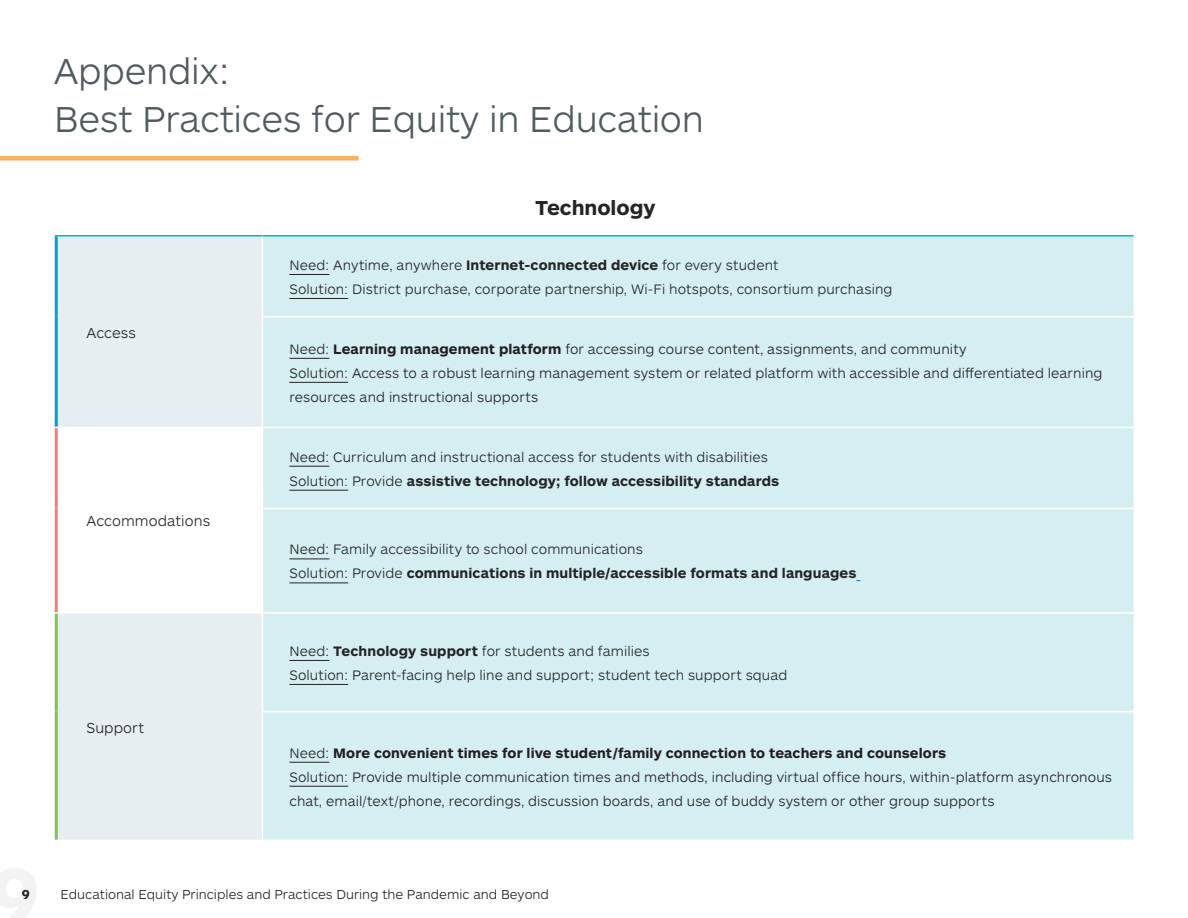
<style>
.page{position:relative;width:1188px;height:918px;background:#fff}
.page>*{position:absolute;margin:0;border:0;box-sizing:border-box;transform-origin:0 0}
.t1{font:300 37.5px/48px "ARS Maquette";letter-spacing:-.01em;color:#4f5b5f}
.t2{font:700 21px "ARS Maquette";color:#242524}
.t3{font:300 15px "ARS Maquette";letter-spacing:.005em;color:#242524}
.t4{font:300 14.25px/24px "ARS Maquette";letter-spacing:.01em;color:#242524}
.t5{font:300 14.25px/24px "ARS Maquette";letter-spacing:.005em;color:#231f20}
.t6{font:300 13.5px "ARS Maquette";color:#242524}
.t7{font:700 13.5px "ARS Maquette";color:#242524}
.s1{font-weight:700}
.s2{color:#242524}
</style>
<div class="page">
<hr style="left:0;top:156px;width:359px;height:4px;background:#faae5e">
<div style="left:58px;top:237px;width:204px;height:603px;background:#e7eef2"></div>
<div style="left:263px;top:237px;width:871px;height:603px;background:#d5eef1"></div>
<div style="left:56px;top:428px;width:206px;height:185px;background:#fff"></div>
<hr style="left:262px;top:316px;width:873px;height:2px;background:#fff">
<hr style="left:262px;top:427px;width:873px;height:1px;background:#fff">
<hr style="left:262px;top:508px;width:873px;height:1px;background:#fff">
<hr style="left:262px;top:612px;width:873px;height:2px;background:#fff">
<hr style="left:262px;top:711px;width:873px;height:1px;background:#fff">
<hr style="left:55px;top:235px;width:207px;height:2px;background:#00b9c3">
<hr style="left:262px;top:235px;width:872px;height:2px;background:#00b9c3">
<hr style="left:55px;top:237px;width:3px;height:80px;background:#009edd">
<hr style="left:55px;top:317px;width:3px;height:110px;background:#009edd">
<hr style="left:55px;top:427px;width:207px;height:1px;background:#fff">
<hr style="left:55px;top:612px;width:207px;height:2px;background:#fff">
<hr style="left:55px;top:428px;width:3px;height:80px;background:#f37c77">
<hr style="left:55px;top:509px;width:3px;height:103px;background:#f37c77">
<hr style="left:55px;top:614px;width:3px;height:98px;background:#7ec45c">
<hr style="left:55px;top:712px;width:3px;height:128px;background:#7ec45c">
<hr style="left:289px;top:274px;width:40px;height:1px;background:#242524">
<hr style="left:289px;top:298px;width:59px;height:1px;background:#242524">
<hr style="left:289px;top:358px;width:40px;height:1px;background:#242524">
<hr style="left:289px;top:382px;width:59px;height:1px;background:#242524">
<hr style="left:289px;top:466px;width:40px;height:1px;background:#242524">
<hr style="left:289px;top:490px;width:59px;height:1px;background:#242524">
<hr style="left:289px;top:559px;width:40px;height:1px;background:#242524">
<hr style="left:289px;top:583px;width:59px;height:1px;background:#242524">
<hr style="left:289px;top:660px;width:40px;height:1px;background:#242524">
<hr style="left:289px;top:684px;width:59px;height:1px;background:#242524">
<hr style="left:289px;top:762px;width:40px;height:1px;background:#242524">
<hr style="left:289px;top:786px;width:59px;height:1px;background:#242524">
<h1 class="t1" style="left:54px;top:45px;width:652px">Appendix:<br>Best Practices for Equity in Education</h1>
<h2 class="t2" style="left:535px;top:194px;width:122px">Technology</h2>
<p class="t3" style="left:87px;top:323px;width:51px">Access</p>
<p class="t3" style="left:87px;top:511px;width:125px">Accommodations</p>
<p class="t3" style="left:87px;top:718px;width:59px">Support</p>
<p class="t4" style="left:289px;top:252px;width:605px">Need: Anytime, anywhere <span class="s1">Internet-connected device</span> for every student<br>Solution: District purchase, corporate partnership, Wi-Fi hotspots, consortium purchasing</p>
<p class="t5" style="left:289px;top:336px;width:815px"><span class="s2">Need:</span> <span class="s1">Learning management platform</span> for accessing course content, assignments, and community<br><span class="s2">Solution:</span> Access to a robust learning management system or related platform with accessible and differentiated learning resources and instructional supports</p>
<p class="t4" style="left:289px;top:444px;width:491px">Need: Curriculum and instructional access for students with disabilities<br>Solution: Provide <span class="s1">assistive technology; follow accessibility standards</span></p>
<p class="t4" style="left:289px;top:537px;width:568px">Need: Family accessibility to school communications<br>Solution: Provide <span class="s1">communications in multiple/accessible formats and languages</span></p>
<p class="t4" style="left:289px;top:638px;width:499px">Need: <span class="s1">Technology support</span> for students and families<br>Solution: Parent-facing help line and support; student tech support squad</p>
<p class="t5" style="left:289px;top:740px;width:824px"><span class="s2">Need:</span> <span class="s1">More convenient times for live student/family connection to teachers and counselors<br></span><span class="s2">Solution:</span> Provide multiple communication times and methods, including virtual office hours, within-platform asynchronous chat, email/text/phone, recordings, discussion boards, and use of buddy system or other group supports</p>
<p class="t7" style="left:22px;top:886px;width:10px">9</p>
<p class="t6" style="left:60px;top:886px;width:490px">Educational Equity Principles and Practices During the Pandemic and Beyond</p>
</div>
